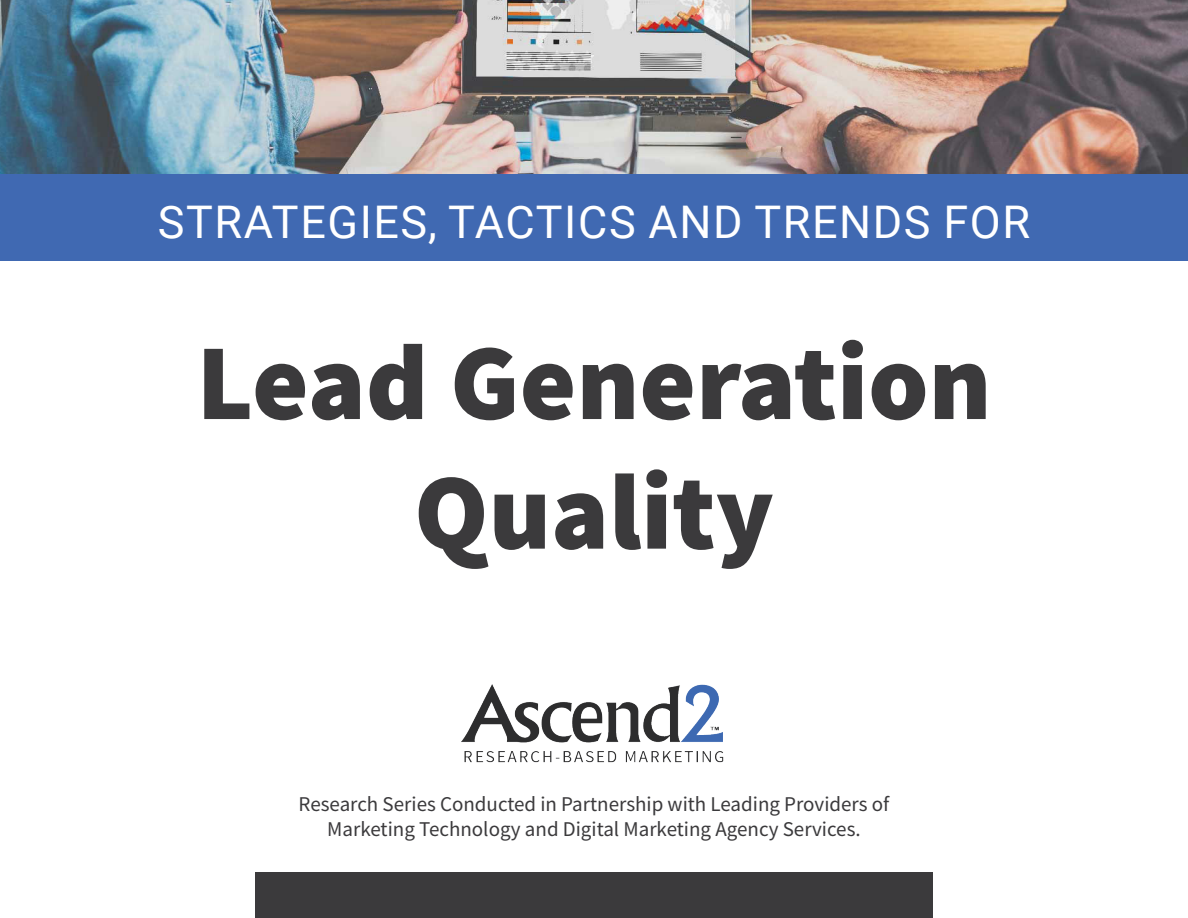
<style>
.page{position:relative;width:1188px;height:918px;background:#fff}
.page>*{position:absolute;margin:0;border:0;box-sizing:border-box;transform-origin:0 0}
.t1{font:900 108px/129.6px "Source Sans Pro";color:#3b3a3c;text-align:center}
.t2{font:45px "Roboto";letter-spacing:.035em;color:#fff}
.t3{font:21px/25.2px "Source Sans Pro";color:#3b3a3c;text-align:center}
</style>
<div class="page">
<img style="left:0;top:0;width:1188px;height:174px">
<div style="left:255px;top:873px;width:678px;height:45px;background:#3b3a3c"></div>
<div style="left:0;top:174px;width:1188px;height:87px;background:#4069b2"></div>
<img style="left:461px;top:684px;width:263px;height:79px">
<h1 class="t2" style="left:158px;top:191px;width:874px">STRATEGIES, TACTICS AND TRENDS FOR</h1>
<h1 class="t1" style="left:197px;top:317px;width:796px">Lead Generation<br>Quality</h1>
<p class="t3" style="left:299px;top:791px;width:592px">Research Series Conducted in Partnership with Leading Providers of<br>Marketing Technology and Digital Marketing Agency Services.</p>
</div>
